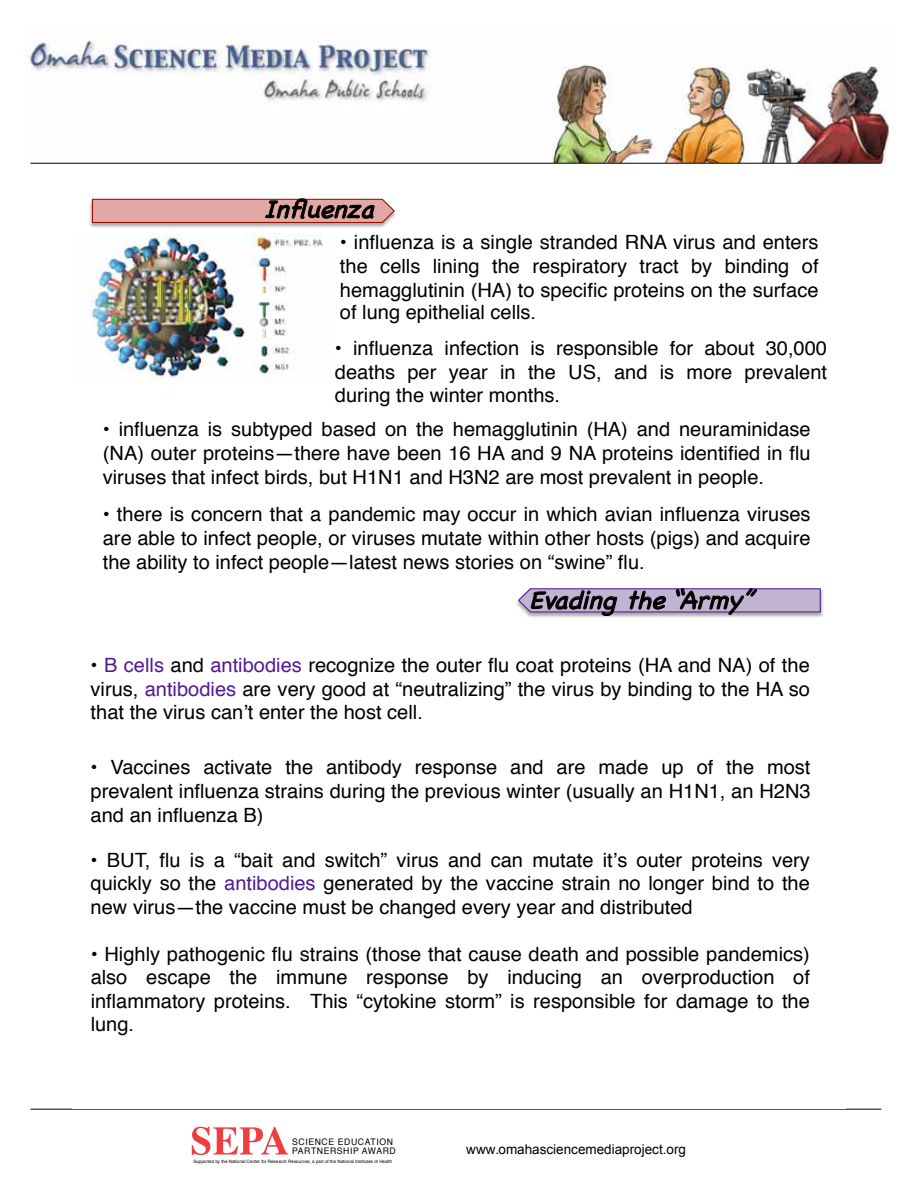
<style>
.page{position:relative;width:918px;height:1188px;background:#fff}
.page>*{position:absolute;margin:0;border:0;box-sizing:border-box;transform-origin:0 0}
.t1{font:italic 25.2px "Chalkboard";color:#000}
.t2{font:19.65px/23.9px "Helvetica";color:#000;text-align:justify}
.t3{font:13.5px "Arial";color:#000}
.t4{font:9px/9px "Helvetica";letter-spacing:.07em;color:#000;scale:.96 1}
.t5{font:4.5px "Helvetica";color:#000}
.s1{color:#531a93}
</style>
<div class="page">
<img style="left:25px;top:40px;width:865px;height:123px">
<svg style="left:192px;top:1127px;width:96px;height:28px"></svg>
<hr style="left:31px;top:1109px;width:850px;height:1px;background:#000">
<hr style="left:31px;top:163px;width:850px;height:1px;background:#000">
<img style="left:89px;top:201px;width:295px;height:27px">
<img style="left:533px;top:589px;width:291px;height:29px">
<svg style="left:91px;top:198px;width:305px;height:28px;background:#c89693"></svg>
<svg style="left:517px;top:588px;width:304px;height:29px;background:#a396b2"></svg>
<img style="left:89px;top:233px;width:234px;height:152px">
<p class="t1" style="left:264px;top:195px;width:119px">Influenza</p>
<p class="t2" style="left:340px;top:232px;width:480px;line-height:23.4px">• influenza is a single stranded RNA virus and enters the cells lining the respiratory tract by binding of hemagglutinin (HA) to specific proteins on the surface of lung epithelial cells.</p>
<p class="t2" style="left:335px;top:338px;width:494px">• influenza infection is responsible for about 30,000 deaths per year in the US, and is more prevalent during the winter months.</p>
<p class="t2" style="left:103px;top:419px;width:709px">• influenza is subtyped based on the hemagglutinin (HA) and neuraminidase (NA) outer proteins—there have been 16 HA and 9 NA proteins identified in flu viruses that infect birds, but H1N1 and H3N2 are most prevalent in people.</p>
<p class="t2" style="left:103px;top:504px;width:709px">• there is concern that a pandemic may occur in which avian influenza viruses are able to infect people, or viruses mutate within other hosts (pigs) and acquire the ability to infect people—latest news stories on “swine” flu.</p>
<p class="t1" style="left:529px;top:586px;width:233px">Evading the “Army”</p>
<p class="t2" style="left:91px;top:655px;width:721px">• <span class="s1">B cells</span> and <span class="s1">antibodies</span> recognize the outer flu coat proteins (HA and NA) of the virus, <span class="s1">antibodies</span> are very good at “neutralizing” the virus by binding to the HA so that the virus canʼt enter the host cell.</p>
<p class="t2" style="left:91px;top:757px;width:722px">• Vaccines activate the antibody response and are made up of the most prevalent influenza strains during the previous winter (usually an H1N1, an H2N3 and an influenza B)</p>
<p class="t2" style="left:91px;top:850px;width:721px">• BUT, flu is a “bait and switch” virus and can mutate itʼs outer proteins very quickly so the <span class="s1">antibodies</span> generated by the vaccine strain no longer bind to the new virus—the vaccine must be changed every year and distributed</p>
<p class="t2" style="left:91px;top:944px;width:721px;line-height:23.4px">• Highly pathogenic flu strains (those that cause death and possible pandemics) also escape the immune response by inducing an overproduction of inflammatory proteins. This “cytokine storm” is responsible for damage to the lung.</p>
<p class="t4" style="left:292px;top:1138px;width:105px">Sci ence Education<br>Partn ership</p>
<p class="t4" style="left:362px;top:1147px;width:37px">Awar d</p>
<p class="t5" style="left:193px;top:1158px;width:200px">Supported by the National Center for Research Resources, a part of the National Institutes of Health</p>
<p class="t3" style="left:466px;top:1141px;width:221px">www.omahasciencemediaproject.org</p>
</div>
